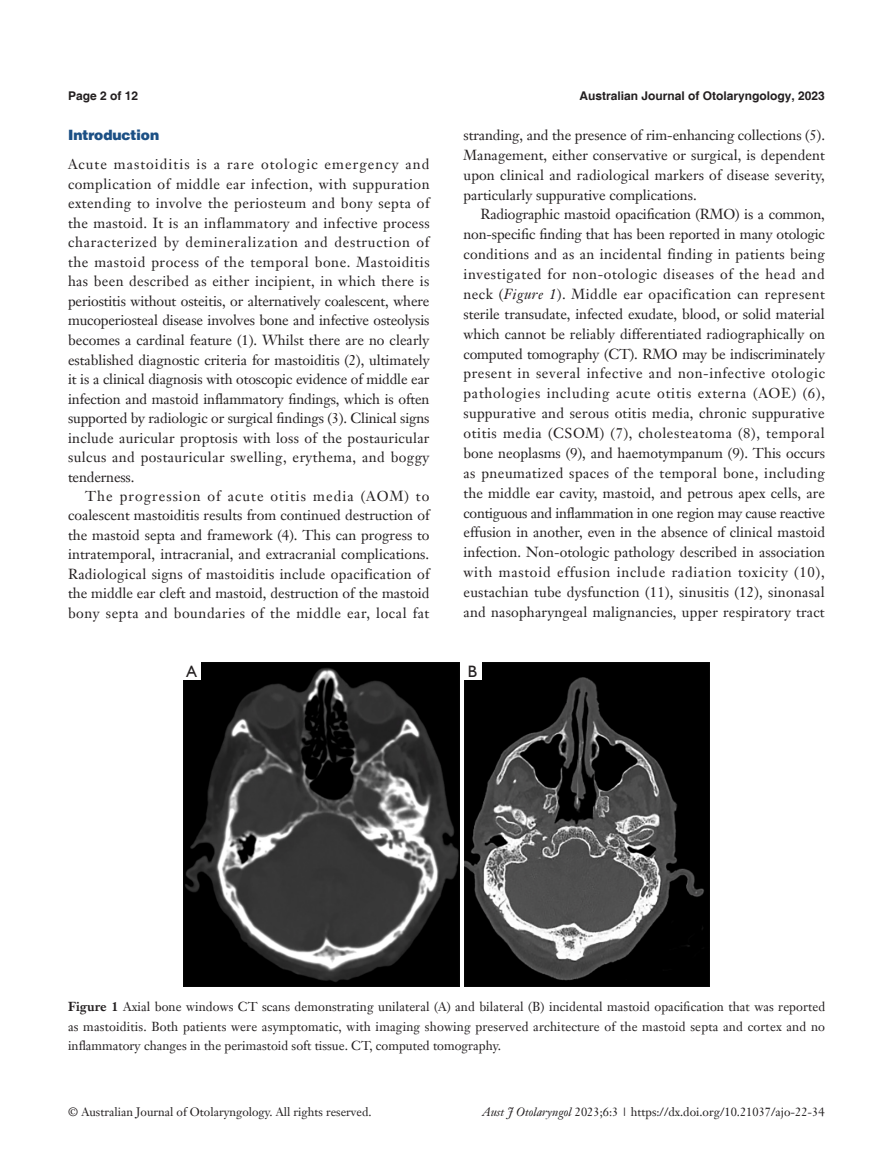
<style>
.page{position:relative;width:893px;height:1170px;background:#fff}
.page>*{position:absolute;margin:0;border:0;box-sizing:border-box;transform-origin:0 0}
.t1{font:16.5px "Humanist 521 BT";color:#231f20}
.t2{font:14.25px/19.8px "Janson Text LT";letter-spacing:.015em;color:#231f20;text-align:justify}
.t3{font:900 14.25px "Helvetica";color:#1c5085}
.t4{font:12.75px/19.5px "Janson Text LT";color:#231f20;text-align:justify}
.t5{font:12px "Janson Text LT";color:#231f20}
.t6{font:700 12px "Helvetica";color:#231f20}
.s1{font-style:italic}
.s2{font-weight:700}
</style>
<div class="page">
<img style="left:183px;top:662px;width:277px;height:324px">
<img style="left:464px;top:662px;width:246px;height:324px">
<div style="left:183px;top:662px;width:17px;height:17px;background:#fff"></div>
<div style="left:464px;top:662px;width:17px;height:17px;background:#fff"></div>
<p class="t6" style="left:68px;top:88px;width:72px">Page 2 of 12</p>
<p class="t6" style="left:579px;top:88px;width:247px">Australian Journal of Otolaryngology, 2023</p>
<p class="t3" style="left:68px;top:126px;width:93px">Introduction</p>
<p class="t2" style="left:68px;top:154px;width:363px">Acute mastoiditis is a rare otologic emergency and complication of middle ear infection, with suppuration extending to involve the periosteum and bony septa of the mastoid. It is an inflammatory and infective process characterized by demineralization and destruction of the mastoid process of the temporal bone. Mastoiditis has been described as either incipient, in which there is periostitis without osteitis, or alternatively coalescent, where mucoperiosteal disease involves bone and infective osteolysis becomes a cardinal feature (1). Whilst there are no clearly established diagnostic criteria for mastoiditis (2), ultimately it is a clinical diagnosis with otoscopic evidence of middle ear infection and mastoid inflammatory findings, which is often supported by radiologic or surgical findings (3). Clinical signs include auricular proptosis with loss of the postauricular sulcus and postauricular swelling, erythema, and boggy tenderness.</p>
<p class="t2" style="left:68px;top:486px;width:363px;text-indent:17px">The progression of acute otitis media (AOM) to coalescent mastoiditis results from continued destruction of the mastoid septa and framework (4). This can progress to intratemporal, intracranial, and extracranial complications.<br>Radiological signs of mastoiditis include opacification of the middle ear cleft and mastoid, destruction of the mastoid bony septa and boundaries of the middle ear, local fat</p>
<p class="t2" style="left:463px;top:125px;width:363px">stranding, and the presence of rim-enhancing collections (5).<br>Management, either conservative or surgical, is dependent upon clinical and radiological markers of disease severity, particularly suppurative complications.</p>
<p class="t2" style="left:463px;top:204px;width:363px;text-indent:17px">Radiographic mastoid opacification (RMO) is a common, non-specific finding that has been reported in many otologic conditions and as an incidental finding in patients being investigated for non-otologic diseases of the head and neck (<span class="s1">Figure 1</span>). Middle ear opacification can represent sterile transudate, infected exudate, blood, or solid material which cannot be reliably differentiated radiographically on computed tomography (CT). RMO may be indiscriminately present in several infective and non-infective otologic pathologies including acute otitis externa (AOE) (6), suppurative and serous otitis media, chronic suppurative otitis media (CSOM) (7), cholesteatoma (8), temporal bone neoplasms (9), and haemotympanum (9). This occurs as pneumatized spaces of the temporal bone, including the middle ear cavity, mastoid, and petrous apex cells, are contiguous and inflammation in one region may cause reactive effusion in another, even in the absence of clinical mastoid infection. Non-otologic pathology described in association with mastoid effusion include radiation toxicity (10), eustachian tube dysfunction (11), sinusitis (12), sinonasal and nasopharyngeal malignancies, upper respiratory tract</p>
<p class="t1" style="left:187px;top:660px;width:12px">A</p>
<p class="t1" style="left:468px;top:660px;width:11px">B</p>
<p class="t4" style="left:68px;top:996px;width:759px"><span class="s2">Figure 1</span> Axial bone windows CT scans demonstrating unilateral (A) and bilateral (B) incidental mastoid opacification that was reported as mastoiditis. Both patients were asymptomatic, with imaging showing preserved architecture of the mastoid septa and cortex and no inflammatory changes in the perimastoid soft tissue. CT, computed tomography.</p>
<p class="t5" style="left:68px;top:1104px;width:305px">© Australian Journal of Otolaryngology. All rights reserved.</p>
<p class="t5" style="left:482px;top:1104px;width:344px"><span class="s1">Aust J Otolaryngol</span> 2023;6:3 | https://dx.doi.org/10.21037/ajo-22-34</p>
</div>
